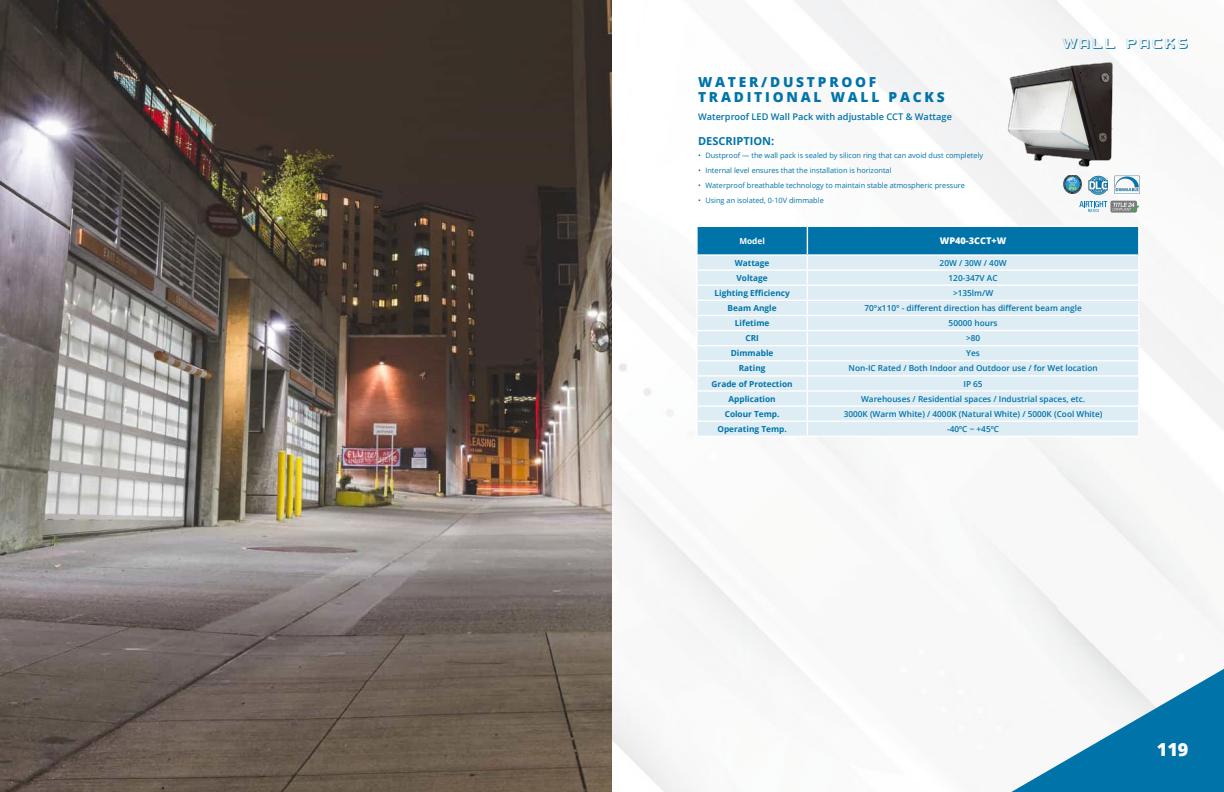
<style>
.page{position:relative;width:1224px;height:792px;background:#fff}
.page>*{position:absolute;margin:0;border:0;box-sizing:border-box;transform-origin:0 0}
.t1{font:800 18px "Open Sans";color:#fff}
.t2{font:800 13.8px/14.6px "Open Sans";letter-spacing:.2em;color:#0074a9}
.t3{font:13.8px "CAT North Shadow";letter-spacing:.2em;color:#0074a9}
.t4{font:700 11px "Open Sans";color:#0074a9}
.t5{font:600 9.2px "Open Sans";color:#0074a9}
.t6{font:800 9.2px "Open Sans";color:#fff}
.t7{font:600 8.3px "Open Sans";color:#0074a9}
.t8{font:700 8.3px "Open Sans";color:#0074a9}
.t9{font:700 8.3px "Open Sans";color:#fff}
.t10{font:7.4px "Open Sans";color:#0074a9}
</style>
<div class="page">
<img style="left:0;top:0;width:1224px;height:792px">
<svg style="left:1011px;top:669px;width:213px;height:123px"></svg>
<img style="left:987px;top:52px;width:157px;height:138px">
<hr style="left:696px;top:436px;width:111px;height:1px;background:#fff">
<hr style="left:807px;top:436px;width:332px;height:1px;background:#fff">
<svg style="left:696px;top:226px;width:444px;height:210px;background:#c4deeb"></svg>
<img style="left:1088px;top:175px;width:19px;height:19px">
<img style="left:1115px;top:175px;width:24px;height:19px">
<svg style="left:1079px;top:201px;width:28px;height:11px"></svg>
<img style="left:1109px;top:200px;width:31px;height:12px">
<img style="left:1063px;top:175px;width:19px;height:19px">
<h2 class="t2" style="left:698px;top:74px;width:248px">WATER/DUSTPROOF<br>TRADITIONAL WALL PACKS</h2>
<p class="t5" style="left:698px;top:110px;width:255px">Waterproof LED Wall Pack with adjustable CCT &amp; Wattage</p>
<h3 class="t4" style="left:698px;top:133px;width:78px">DESCRIPTION:</h3>
<p class="t10" style="left:698px;top:150px;width:287px">• Dustproof — the wall pack is sealed by silicon ring that can avoid dust completely</p>
<p class="t10" style="left:698px;top:165px;width:195px">• Internal level ensures that the installation is horizontal</p>
<p class="t10" style="left:698px;top:180px;width:268px">• Waterproof breathable technology to maintain stable atmospheric pressure</p>
<p class="t10" style="left:698px;top:195px;width:127px">• Using an isolated, 0-10V dimmable</p>
<h2 class="t3" style="left:1063px;top:34px;width:127px">WALL PACKS</h2>
<p class="t9" style="left:739px;top:235px;width:27px">Model</p>
<p class="t6" style="left:940px;top:234px;width:68px">WP40-3CCT+W</p>
<p class="t8" style="left:735px;top:257px;width:36px">Wattage</p>
<p class="t7" style="left:940px;top:257px;width:68px">20W / 30W / 40W</p>
<p class="t8" style="left:737px;top:272px;width:33px">Voltage</p>
<p class="t7" style="left:949px;top:272px;width:51px">120-347V AC</p>
<p class="t8" style="left:714px;top:287px;width:77px">Lighting Efficiency</p>
<p class="t7" style="left:953px;top:287px;width:42px">&gt;135lm/W</p>
<p class="t8" style="left:728px;top:302px;width:50px">Beam Angle</p>
<p class="t7" style="left:864px;top:302px;width:219px">70°x110° - different direction has different beam angle</p>
<p class="t8" style="left:735px;top:317px;width:36px">Lifetime</p>
<p class="t7" style="left:949px;top:317px;width:50px">50000 hours</p>
<p class="t8" style="left:745px;top:332px;width:15px">CRI</p>
<p class="t7" style="left:966px;top:333px;width:16px">&gt;80</p>
<p class="t8" style="left:731px;top:347px;width:44px">Dimmable</p>
<p class="t7" style="left:966px;top:348px;width:15px">Yes</p>
<p class="t8" style="left:739px;top:363px;width:28px">Rating</p>
<p class="t7" style="left:849px;top:363px;width:251px">Non-IC Rated / Both Indoor and Outdoor use / for Wet location</p>
<p class="t8" style="left:712px;top:378px;width:83px">Grade of Protection</p>
<p class="t7" style="left:963px;top:378px;width:21px">IP 65</p>
<p class="t8" style="left:729px;top:393px;width:49px">Application</p>
<p class="t7" style="left:861px;top:393px;width:226px">Warehouses / Residential spaces / Industrial spaces, etc.</p>
<p class="t8" style="left:725px;top:408px;width:56px">Colour Temp.</p>
<p class="t7" style="left:844px;top:408px;width:260px">3000K (Warm White) / 4000K (Natural White) / 5000K (Cool White)</p>
<p class="t8" style="left:717px;top:423px;width:71px">Operating Temp.</p>
<p class="t7" style="left:947px;top:423px;width:54px">-40ºC ~ +45ºC</p>
<h1 class="t1" style="left:1157px;top:736px;width:33px">119</h1>
</div>
